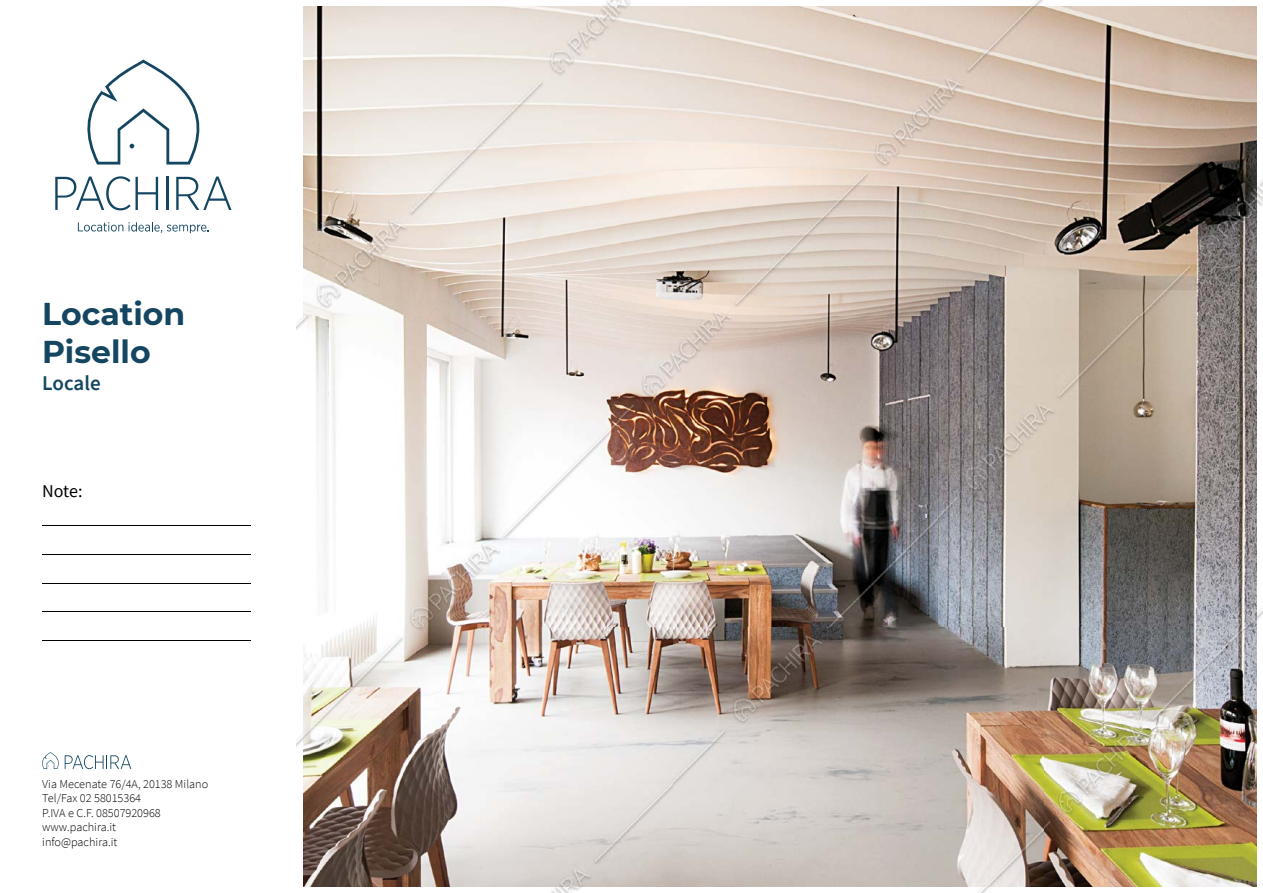
<style>
.page{position:relative;width:1263px;height:893px;background:#fff}
.page>*{position:absolute;margin:0;border:0;box-sizing:border-box;transform-origin:0 0}
.t1{font:700 31.5px/37.8px "Montserrat";color:#154661}
.t2{font:600 21px "Source Sans Pro";color:#154661}
.t3{font:18px "Source Sans Pro";color:#000}
.t4{font:300 12px/14.4px "Source Sans Pro";color:#000}
</style>
<div class="page">
<svg style="left:42px;top:59px;width:255px;height:711px"></svg>
<img style="left:303px;top:58px;width:906px;height:829px">
<img style="left:303px;top:53px;width:906px;height:5px">
<img style="left:297px;top:317px;width:6px;height:429px">
<img style="left:303px;top:0;width:954px;height:53px">
<img style="left:1209px;top:52px;width:54px;height:835px">
<img style="left:551px;top:887px;width:439px;height:6px">
<h1 class="t1" style="left:42px;top:293px;width:145px">Location<br>Pisello</h1>
<h2 class="t2" style="left:42px;top:370px;width:60px">Locale</h2>
<h3 class="t3" style="left:42px;top:479px;width:42px">Note:</h3>
<p class="t4" style="left:42px;top:777px;width:168px">Via Mecenate 76/4A, 20138 Milano<br>Tel/Fax 02 58015364<br>P.IVA e C.F. 08507920968 www.pachira.it<br>info@pachira.it</p>
</div>
